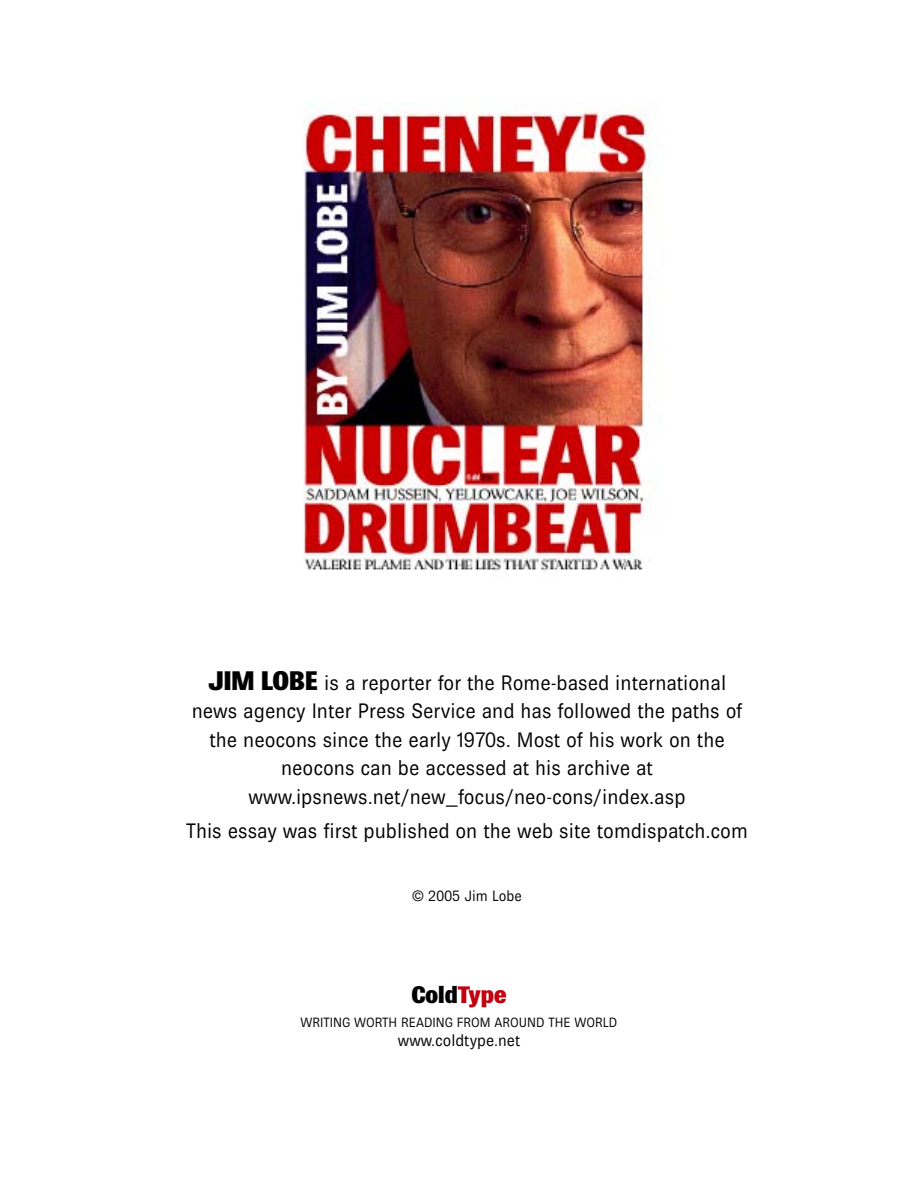
<style>
.page{position:relative;width:918px;height:1188px;background:#fff}
.page>*{position:absolute;margin:0;border:0;box-sizing:border-box;transform-origin:0 0}
.t1{font:800 24px "Brown";color:#000}
.t2{font:300 21px/28.5px "Brown";color:#000;text-align:center}
.t3{font:300 16.5px "Brown";color:#000}
.t4{font:300 15px "Brown";color:#000}
.t5{font:300 13.5px "Brown";color:#000}
.s1{font-weight:800;font-size:27px}
.s2{color:#c2000f}
</style>
<div class="page">
<img style="left:304px;top:101px;width:347px;height:470px">
<p class="t2" style="left:192px;top:670px;width:552px"><span class="s1">JIM LOBE</span> is a reporter for the Rome-based international news agency Inter Press Service and has followed the paths of the neocons since the early 1970s. Most of his work on the neocons can be accessed at his archive at www.ipsnews.net/new_focus/neo-cons/index.asp</p>
<p class="t2" style="left:186px;top:819px;width:563px">This essay was first published on the web site tomdispatch.com</p>
<p class="t4" style="left:412px;top:891px;width:111px">© 2005 Jim Lobe</p>
<p class="t1" style="left:411px;top:987px;width:97px">Cold<span class="s2">Type</span></p>
<p class="t5" style="left:301px;top:1018px;width:318px">WRITING WORTH READING FROM AROUND THE WORLD</p>
<p class="t3" style="left:398px;top:1035px;width:124px">www.coldtype.net</p>
</div>
